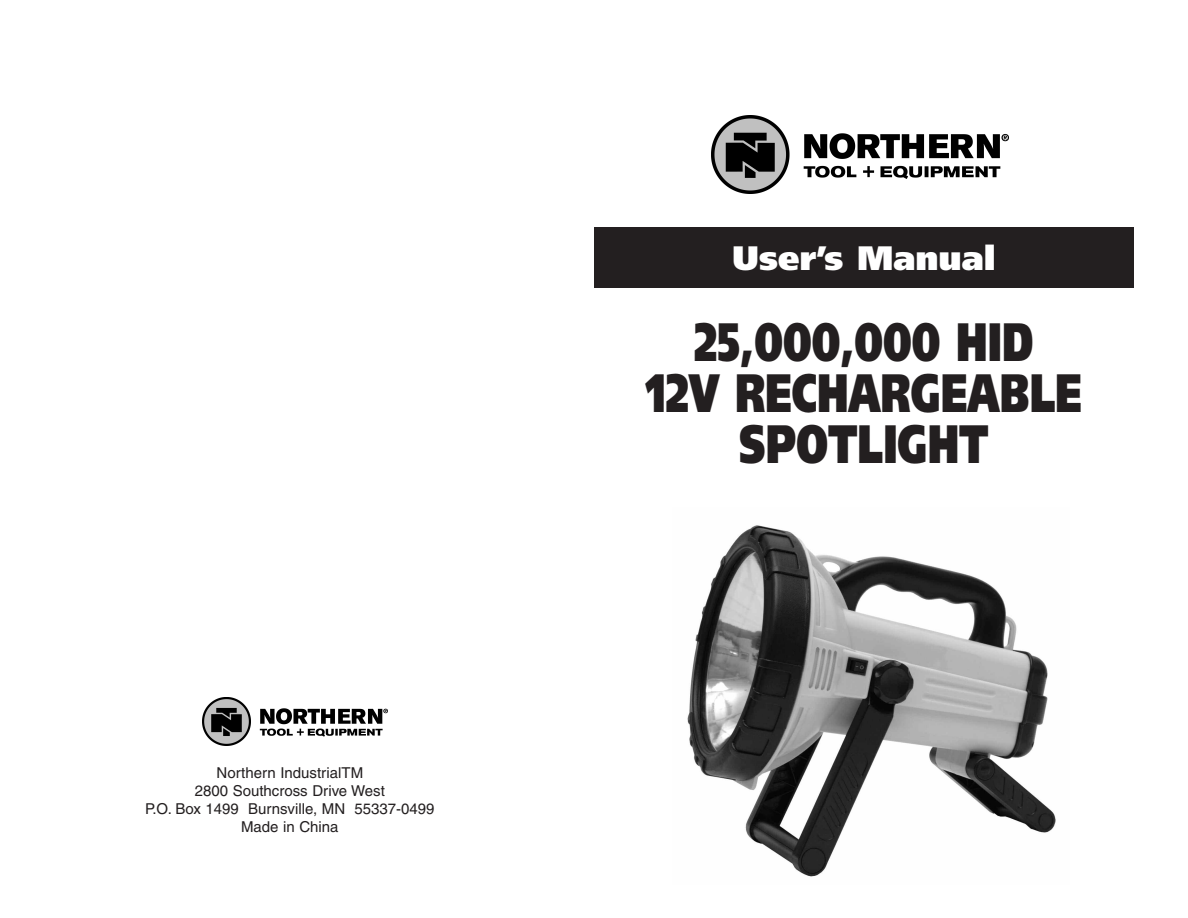
<style>
.page{position:relative;width:1188px;height:918px;background:#fff}
.page>*{position:absolute;margin:0;border:0;box-sizing:border-box;transform-origin:0 0}
.t1{font:900 54px/51px "Frutiger";color:#231f20;text-align:center;scale:.72 1}
.t2{font:900 33.9px "Frutiger";color:#fff}
.t3{font:15px/18px "Helvetica";color:#231f20;text-align:center}
</style>
<div class="page">
<div style="left:594px;top:227px;width:540px;height:61px;background:#231f20"></div>
<img style="left:687px;top:525px;width:369px;height:352px">
<img style="left:712px;top:115px;width:296px;height:79px">
<img style="left:203px;top:697px;width:184px;height:49px">
<p class="t3" style="left:145px;top:765px;width:291px">Northern IndustrialTM<br>2800 Southcross Drive West<br>P.O. Box 1499 Burnsville, MN 55337-0499<br>Made in China</p>
<h2 class="t2" style="left:732px;top:245px;width:265px">User’s Manual</h2>
<h1 class="t1" style="left:646px;top:321px;width:608px">25,000,000 HID<br>12V RECHARGEABLE<br>SPOTLIGHT</h1>
</div>
